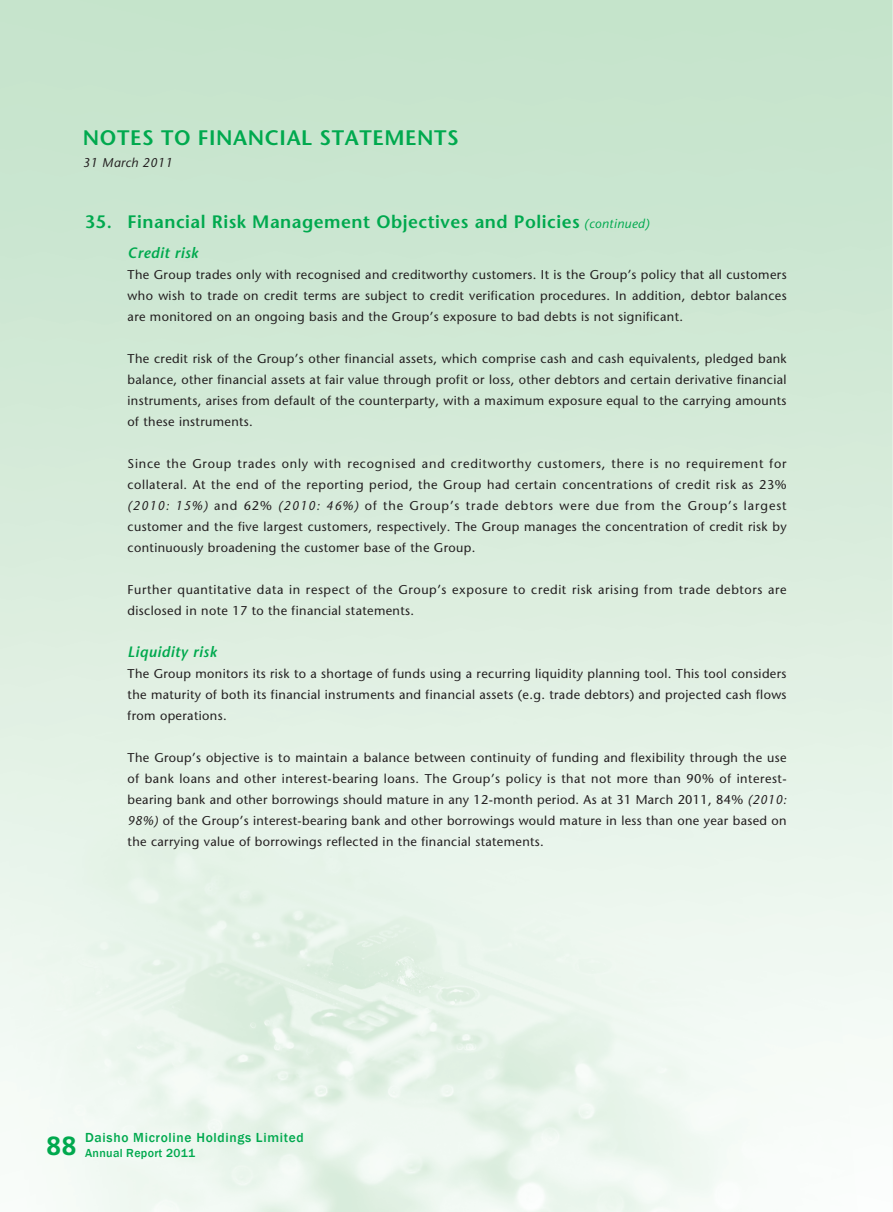
<style>
.page{position:relative;width:893px;height:1212px;background:#fff}
.page>*{position:absolute;margin:0;border:0;box-sizing:border-box;transform-origin:0 0}
.t1{font:600 21px "Stone Sans Std";letter-spacing:.03em;color:#00a94e}
.t2{font:600 18px "Stone Sans Std";letter-spacing:.03em;color:#00a94e}
.t3{font:italic 600 15px "Stone Sans Std";letter-spacing:.03em;color:#00a94e}
.t4{font:500 13.5px "Franklin Gothic";letter-spacing:.05em;color:#00a94e}
.t5{font:500 12.75px/21px "Stone Sans Std";letter-spacing:.03em;color:#231f20;text-align:justify}
.t6{font:italic 500 12.75px "Stone Sans Std";letter-spacing:.03em;color:#231f20}
.t7{font:500 12px "Franklin Gothic";letter-spacing:.025em;color:#00a94e}
.s1{font-weight:500;font-style:italic;font-size:12.75px}
.s2{font-style:italic}
</style>
<div class="page">
<h1 class="t1" style="left:83px;top:129px;width:377px">NOTES TO FINANCIAL STATEMENTS</h1>
<p class="t6" style="left:83px;top:158px;width:92px">31 March 2011</p>
<h2 class="t2" style="left:85px;top:214px;width:566px">35. Financial Risk Management Objectives and Policies <span class="s1">(continued)</span></h2>
<p class="t3" style="left:128px;top:247px;width:72px">Credit risk</p>
<p class="t5" style="left:128px;top:265px;width:661px">The Group trades only with recognised and creditworthy customers. It is the Group’s policy that all customers who wish to trade on credit terms are subject to credit verification procedures. In addition, debtor balances are monitored on an ongoing basis and the Group’s exposure to bad debts is not significant.</p>
<p class="t5" style="left:128px;top:349px;width:661px">The credit risk of the Group’s other financial assets, which comprise cash and cash equivalents, pledged bank balance, other financial assets at fair value through profit or loss, other debtors and certain derivative financial instruments, arises from default of the counterparty, with a maximum exposure equal to the carrying amounts of these instruments.</p>
<p class="t5" style="left:128px;top:454px;width:661px">Since the Group trades only with recognised and creditworthy customers, there is no requirement for collateral. At the end of the reporting period, the Group had certain concentrations of credit risk as 23% <span class="s2">(2010: 15%)</span> and 62% <span class="s2">(2010: 46%)</span> of the Group’s trade debtors were due from the Group’s largest customer and the five largest customers, respectively. The Group manages the concentration of credit risk by continuously broadening the customer base of the Group.</p>
<p class="t5" style="left:128px;top:580px;width:661px">Further quantitative data in respect of the Group’s exposure to credit risk arising from trade debtors are disclosed in note 17 to the financial statements.</p>
<p class="t3" style="left:128px;top:646px;width:91px">Liquidity risk</p>
<p class="t5" style="left:128px;top:664px;width:660px">The Group monitors its risk to a shortage of funds using a recurring liquidity planning tool. This tool considers the maturity of both its financial instruments and financial assets (e.g. trade debtors) and projected cash flows from operations.</p>
<p class="t5" style="left:128px;top:748px;width:661px">The Group’s objective is to maintain a balance between continuity of funding and flexibility through the use of bank loans and other interest-bearing loans. The Group’s policy is that not more than 90% of interest&shy;bearing bank and other borrowings should mature in any 12-month period. As at 31 March 2011, 84% <span class="s2">(2010:<br>98%)</span> of the Group’s interest-bearing bank and other borrowings would mature in less than one year based on the carrying value of borrowings reflected in the financial statements.</p>
<p class="t4" style="left:85px;top:1130px;width:220px">Daisho Microline Holdings Limited</p>
<p class="t7" style="left:47px;top:1146px;width:150px"><sup>88</sup> Annual Report 2011</p>
</div>
